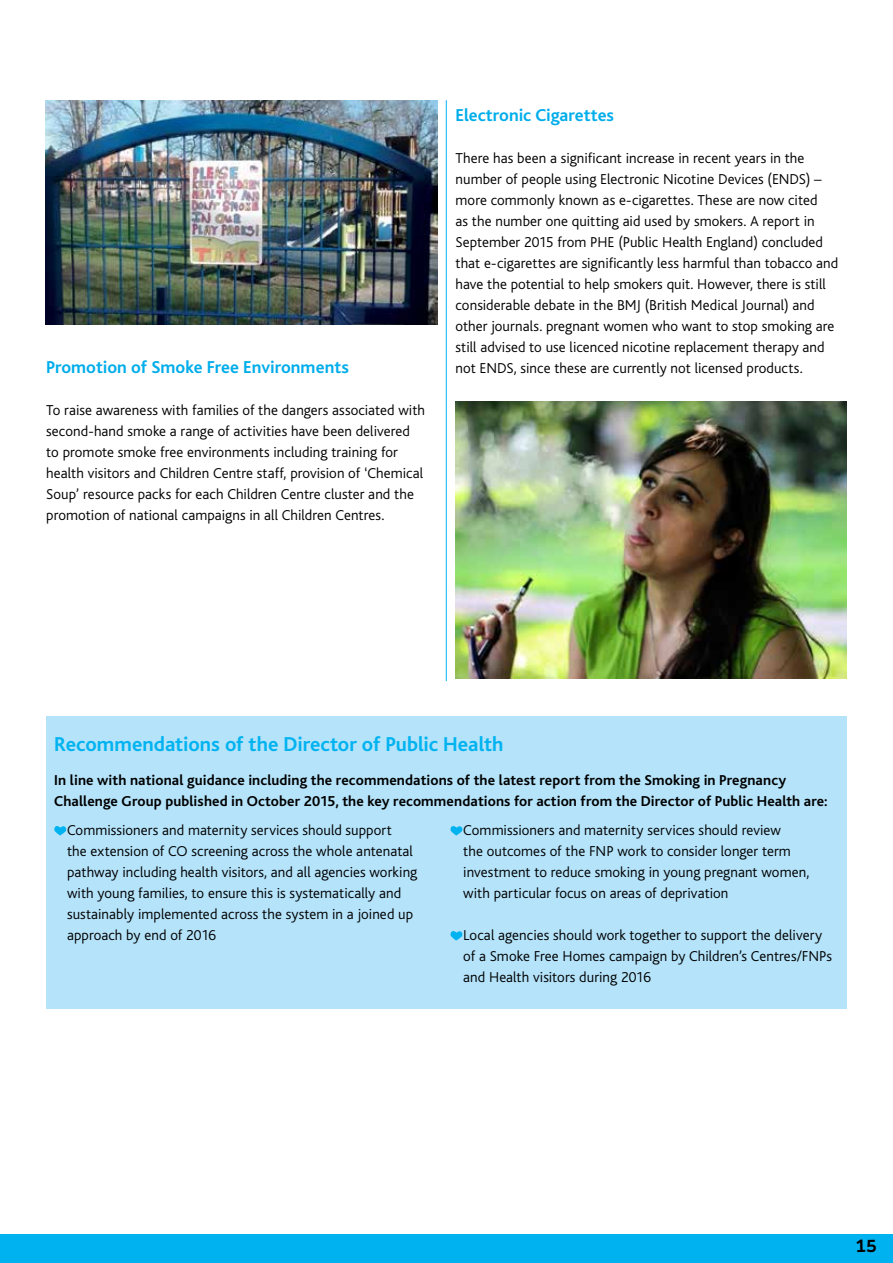
<style>
.page{position:relative;width:893px;height:1263px;background:#fff}
.page>*{position:absolute;margin:0;border:0;box-sizing:border-box;transform-origin:0 0}
.t1{font:22.5px "Change 4 Life Text";color:#000}
.t2{font:700 21px "Bliss";color:#00b3f0}
.t3{font:700 18px "Bliss";color:#00adeb}
.t4{font:300 15px/21px "Bliss";letter-spacing:.005em;color:#000}
.t5{font:700 15px/21px "Bliss";letter-spacing:.005em;color:#000}
</style>
<div class="page">
<div style="left:0;top:1235px;width:893px;height:28px;background:#00b3f0"></div>
<div style="left:46px;top:716px;width:800px;height:292px;background:#b4e3fa"></div>
<svg style="left:54px;top:826px;width:12px;height:9px"></svg>
<svg style="left:450px;top:826px;width:13px;height:9px"></svg>
<svg style="left:450px;top:931px;width:13px;height:9px"></svg>
<img style="left:46px;top:100px;width:391px;height:225px">
<img style="left:455px;top:402px;width:392px;height:276px">
<hr style="left:446px;top:100px;width:1px;height:581px;background:#00b3f0">
<p class="t3" style="left:46px;top:358px;width:304px">Promotion of Smoke Free Environments</p>
<p class="t4" style="left:46px;top:400px;width:380px">To raise awareness with families of the dangers associated with second-hand smoke a range of activities have been delivered to promote smoke free environments including training for health visitors and Children Centre staff, provision of ‘Chemical Soup’ resource packs for each Children Centre cluster and the promotion of national campaigns in all Children Centres.</p>
<p class="t3" style="left:455px;top:106px;width:160px">Electronic Cigarettes</p>
<p class="t4" style="left:455px;top:148px;width:384px">There has been a significant increase in recent years in the number of people using Electronic Nicotine Devices (ENDS) – more commonly known as e-cigarettes. These are now cited<br>as the number one quitting aid used by smokers. A report in September 2015 from PHE (Public Health England) concluded that e-cigarettes are significantly less harmful than tobacco and have the potential to help smokers quit. However, there is still considerable debate in the BMJ (British Medical Journal) and other journals. pregnant women who want to stop smoking are still advised to use licenced nicotine replacement therapy and not ENDS, since these are currently not licensed products.</p>
<h2 class="t2" style="left:54px;top:733px;width:451px">Recommendations of the Director of Public Health</h2>
<p class="t5" style="left:54px;top:770px;width:775px">In line with national guidance including the recommendations of the latest report from the Smoking in Pregnancy<br>Challenge Group published in October 2015, the key recommendations for action from the Director of Public Health are:</p>
<p class="t4" style="left:67px;top:820px;width:352px">Commissioners and maternity services should support<br>the extension of CO screening across the whole antenatal pathway including health visitors, and all agencies working with young families, to ensure this is systematically and sustainably implemented across the system in a joined up approach by end of 2016</p>
<p class="t4" style="left:463px;top:820px;width:348px">Commissioners and maternity services should review<br>the outcomes of the FNP work to consider longer term investment to reduce smoking in young pregnant women, with particular focus on areas of deprivation</p>
<p class="t4" style="left:463px;top:925px;width:370px">Local agencies should work together to support the delivery of a Smoke Free Homes campaign by Children’s Centres/FNPs and Health visitors during 2016</p>
<h1 class="t1" style="left:856px;top:1236px;width:23px">15</h1>
</div>
